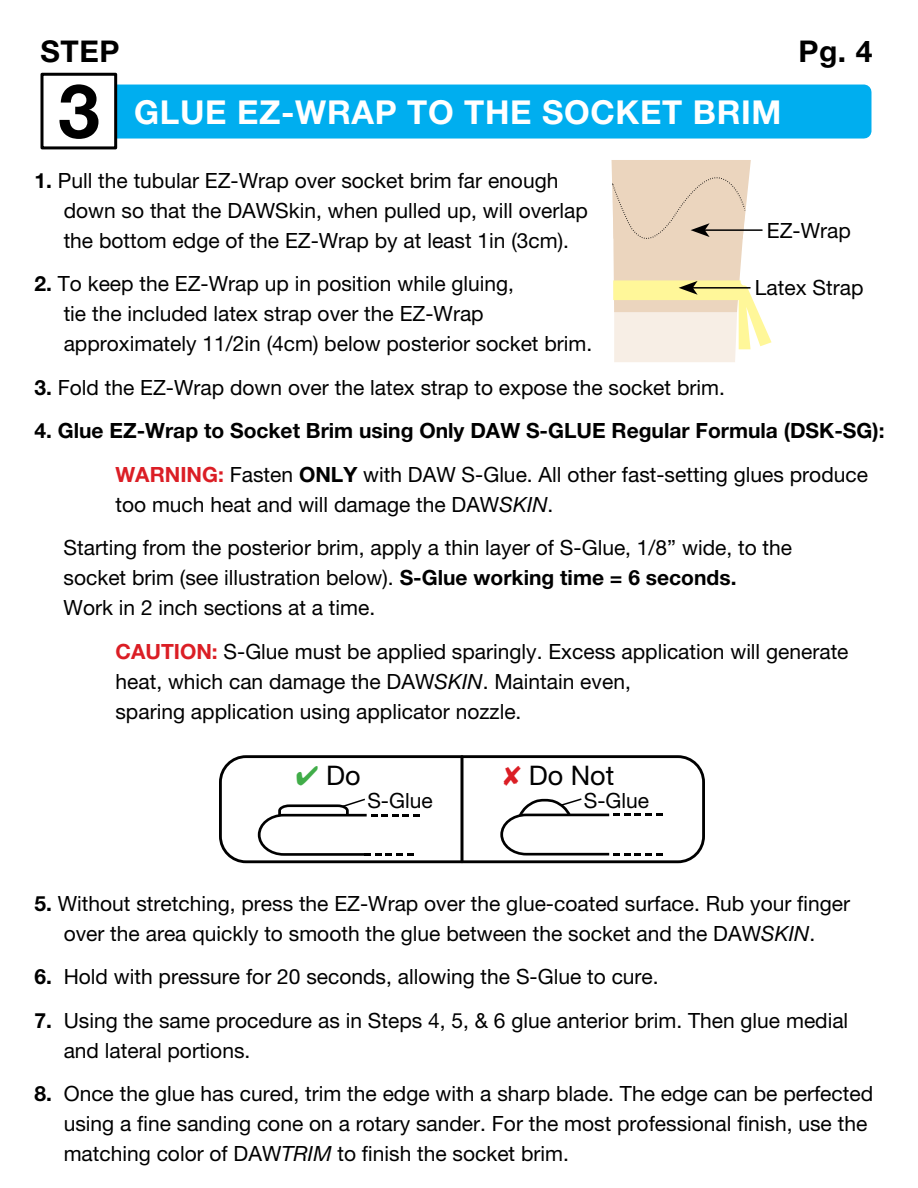
<style>
.page{position:relative;width:918px;height:1188px;background:#fff}
.page>*{position:absolute;margin:0;border:0;box-sizing:border-box;transform-origin:0 0}
.t1{font:700 75px "Helvetica Neue";color:#000}
.t2{font:700 33px "Helvetica Neue LT Pro";letter-spacing:.02em;color:#fff}
.t3{font:700 30px "Helvetica Neue LT Pro";letter-spacing:.02em;color:#000}
.t4{font:27px "Helvetica Neue LT Pro";color:#000}
.t5{font:21px/30px "Helvetica Neue LT Pro";color:#000}
.t6{font:700 21px/43.5px "Helvetica Neue LT Pro";color:#000}
.s1{font-weight:700}
.s2{color:#db1e25}
.s3{font-weight:400}
.s4{font-style:italic}
.s5{font-weight:700;color:#db1e25}
.s6{color:#41ad49}
</style>
<div class="page">
<div style="left:56px;top:92px;width:808px;height:39px;background:#00aeef"></div>
<div style="left:49px;top:85px;width:822px;height:54px;border:15px solid #00aeef"></div>
<div style="left:42px;top:74px;width:74px;height:74px;background:#fff"></div>
<div style="left:40px;top:73px;width:77px;height:76px;border:3px solid #000"></div>
<svg style="left:258px;top:798px;width:162px;height:58px"></svg>
<svg style="left:500px;top:798px;width:163px;height:58px"></svg>
<svg style="left:460px;top:759px;width:4px;height:100px"></svg>
<div style="left:219px;top:755px;width:486px;height:108px;border:3px solid #000;border-radius:26px"></div>
<svg style="left:612px;top:160px;width:160px;height:202px"></svg>
<h3 class="t3" style="left:40px;top:33px;width:81px">STEP</h3>
<h3 class="t3" style="left:798px;top:33px;width:76px">Pg. 4</h3>
<h1 class="t1" style="left:58px;top:52px;width:43px">3</h1>
<h2 class="t2" style="left:134px;top:92px;width:649px">GLUE EZ-WRAP TO THE SOCKET BRIM</h2>
<p class="t5" style="left:64px;top:165px;width:526px;text-indent:-29px"><span class="s1">1.</span> Pull the tubular EZ-Wrap over socket brim far enough down so that the DAWSkin, when pulled up, will overlap the bottom edge of the EZ-Wrap by at least 1in (3cm).</p>
<p class="t5" style="left:64px;top:268px;width:530px;text-indent:-29px"><span class="s1">2.</span> To keep the EZ-Wrap up in position while gluing,<br>tie the included latex strap over the EZ-Wrap approximately 11/2in (4cm) below posterior socket brim.</p>
<p class="t5" style="left:34px;top:372px;width:692px"><span class="s1">3.</span> Fold the EZ-Wrap down over the latex strap to expose the socket brim.</p>
<p class="t6" style="left:115px;top:408px;width:771px;text-indent:-81px">4. Glue EZ-Wrap to Socket Brim using Only DAW S-GLUE Regular Formula (DSK-SG):<br><span class="s2">WARNING:</span> <span class="s3">Fasten</span> ONLY <span class="s3">with DAW S-Glue. All other fast-setting glues produce</span></p>
<p class="t5" style="left:64px;top:482px;width:730px;line-height:43.5px;text-indent:52px">too much heat and will damage the DAW<span class="s4">SKIN</span>.<br>Starting from the posterior brim, apply a thin layer of S-Glue, 1/8” wide, to the</p>
<p class="t5" style="left:64px;top:562px;width:674px">socket brim (see illustration below). <span class="s1">S-Glue working time = 6 seconds.<br></span>Work in 2 inch sections at a time.</p>
<p class="t5" style="left:115px;top:636px;width:735px"><span class="s5">CAUTION:</span> S-Glue must be applied sparingly. Excess application will generate heat, which can damage the DAW<span class="s4">SKIN</span>. Maintain even,<br>sparing application using applicator nozzle.</p>
<p class="t5" style="left:767px;top:215px;width:85px">EZ-Wrap</p>
<p class="t5" style="left:755px;top:273px;width:110px">Latex Strap</p>
<p class="t4" style="left:296px;top:759px;width:66px"><span class="s6">✔</span> Do</p>
<p class="t4" style="left:503px;top:759px;width:113px"><span class="s2">✘</span> Do Not</p>
<p class="t5" style="left:367px;top:786px;width:67px">S-Glue</p>
<p class="t5" style="left:584px;top:786px;width:67px">S-Glue</p>
<p class="t5" style="left:35px;top:888px;width:817px;text-align:center"><span class="s1">5.</span> Without stretching, press the EZ-Wrap over the glue-coated surface. Rub your finger over the area quickly to smooth the glue between the socket and the DAW<span class="s4">SKIN</span>.</p>
<p class="t5" style="left:35px;top:961px;width:626px"><span class="s1">6.</span> Hold with pressure for 20 seconds, allowing the S-Glue to cure.</p>
<p class="t5" style="left:64px;top:1005px;width:786px;text-indent:-29px"><span class="s1">7.</span> Using the same procedure as in Steps 4, 5, &amp; 6 glue anterior brim. Then glue medial and lateral portions.</p>
<p class="t5" style="left:64px;top:1078px;width:811px;text-indent:-29px"><span class="s1">8.</span> Once the glue has cured, trim the edge with a sharp blade. The edge can be perfected using a fine sanding cone on a rotary sander. For the most professional finish, use the matching color of DAW<span class="s4">TRIM</span> to finish the socket brim.</p>
</div>
